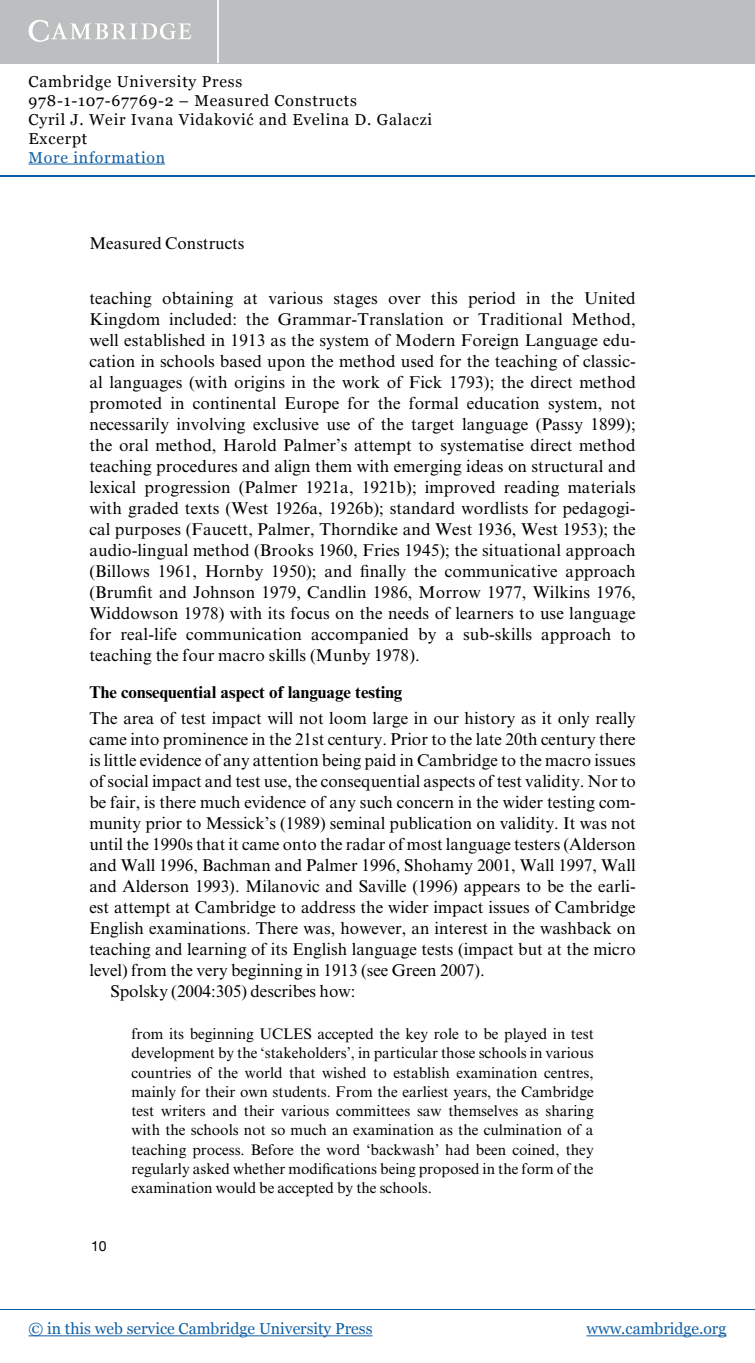
<style>
.page{position:relative;width:755px;height:1363px;background:#fff}
.page>*{position:absolute;margin:0;border:0;box-sizing:border-box;transform-origin:0 0}
.t1{font:17.15px/21px "Times NRMT Pro";color:#000;text-align:justify}
.t2{font:700 17.15px "Times NRMT Pro";color:#000}
.t3{font:15.75px/18.7px "Georgia";letter-spacing:.05em;color:#000}
.t4{font:15.75px "Georgia";color:#105ea3}
.t5{font:15.75px "Georgia";letter-spacing:.05em;color:#105ea3}
.t6{font:15.4px/19.2px "Times NRMT Pro";color:#000;text-align:justify}
.t7{font:14px "Helvetica Neue LT Std";color:#000}
</style>
<div class="page">
<div style="left:0;top:0;width:754px;height:63px;background:#bcbebf"></div>
<hr style="left:217px;top:0;width:2px;height:63px;background:#fff">
<svg style="left:29px;top:20px;width:162px;height:22px"></svg>
<hr style="left:29px;top:164px;width:136px;height:1px;background:#105ea3">
<hr style="left:0;top:175px;width:754px;height:2px;background:#105ea3">
<hr style="left:0;top:1308px;width:754px;height:1px;background:#105ea3">
<hr style="left:29px;top:1335px;width:343px;height:1px;background:#105ea3">
<hr style="left:586px;top:1335px;width:139px;height:1px;background:#105ea3">
<p class="t3" style="left:29px;top:73px;width:405px">Cambridge University Press<br>978-1-107-67769-2 – Measured Constructs<br>Cyril J. Weir Ivana Vidaković and Evelina D. Galaczi<br>Excerpt</p>
<p class="t5" style="left:29px;top:148px;width:138px">More information</p>
<p class="t1" style="left:89px;top:233px;width:156px">Measured Constructs</p>
<p class="t1" style="left:89px;top:288px;width:547px">teaching obtaining at various stages over this period in the United Kingdom included: the Grammar- Translation or Traditional Method, well established in 1913 as the system of Modern Foreign Language edu&shy;cation in schools based upon the method used for the teaching of classic&shy;al languages (with origins in the work of Fick 1793); the direct method promoted in continental Europe for the formal education system, not necessarily involving exclusive use of the target language (Passy 1899); the oral method, Harold Palmer’s attempt to systematise direct method teaching procedures and align them with emerging ideas on structural and lexical progression (Palmer 1921a, 1921b); improved reading materials with graded texts (West 1926a, 1926b); standard wordlists for pedagogi&shy;cal purposes (Faucett, Palmer, Thorndike and West 1936, West 1953); the audio- lingual method (Brooks 1960, Fries 1945); the situational approach (Billows 1961, Hornby 1950); and finally the communicative approach (Brumfit and Johnson 1979, Candlin 1986, Morrow 1977, Wilkins 1976, Widdowson 1978) with its focus on the needs of learners to use language for real-life communication accompanied by a sub- skills approach to teaching the four macro skills (Munby 1978).</p>
<p class="t2" style="left:89px;top:681px;width:314px">The consequential aspect of language testing</p>
<p class="t1" style="left:89px;top:708px;width:547px">The area of test impact will not loom large in our history as it only really</p>
<p class="t1" style="left:89px;top:729px;width:547px">came into prominence in the 21st century. Prior to the late 20th century there</p>
<p class="t1" style="left:89px;top:750px;width:547px">is little evidence of any attention being paid in Cambridge to the macro issues</p>
<p class="t1" style="left:89px;top:771px;width:547px">of social impact and test use, the consequential aspects of test validity. Nor to</p>
<p class="t1" style="left:89px;top:792px;width:547px">be fair, is there much evidence of any such concern in the wider testing com-</p>
<p class="t1" style="left:89px;top:813px;width:547px">munity prior to Messick’s (1989) seminal publication on validity. It was not</p>
<p class="t1" style="left:89px;top:834px;width:547px">until the 1990s that it came onto the radar of most language testers (Alderson</p>
<p class="t1" style="left:89px;top:855px;width:547px">and Wall 1996, Bachman and Palmer 1996, Shohamy 2001, Wall 1997, Wall</p>
<p class="t1" style="left:89px;top:876px;width:547px">and Alderson 1993). Milanovic and Saville (1996) appears to be the earli-</p>
<p class="t1" style="left:89px;top:897px;width:547px">est attempt at Cambridge to address the wider impact issues of Cambridge</p>
<p class="t1" style="left:89px;top:918px;width:547px">English examinations. There was, however, an interest in the washback on</p>
<p class="t1" style="left:89px;top:939px;width:547px">teaching and learning of its English language tests (impact but at the micro</p>
<p class="t1" style="left:89px;top:960px;width:396px">level) from the very beginning in 1913 (see Green 2007).</p>
<p class="t1" style="left:110px;top:981px;width:246px">Spolsky (2004:305) describes how:</p>
<p class="t6" style="left:131px;top:1025px;width:463px">from its beginning UCLES accepted the key role to be played in test development by the ‘stakeholders’, in particular those schools in various countries of the world that wished to establish examination centres, mainly for their own students. From the earliest years, the Cambridge test writers and their various committees saw themselves as sharing with the schools not so much an examination as the culmination of a teaching process. Before the word ‘backwash’ had been coined, they regularly asked whether modifications being proposed in the form of the examination would be accepted by the schools.</p>
<p class="t7" style="left:91px;top:1237px;width:17px">10</p>
<p class="t4" style="left:29px;top:1319px;width:345px">© in this web service Cambridge University Press</p>
<p class="t4" style="left:586px;top:1319px;width:141px">www.cambridge.org</p>
</div>
